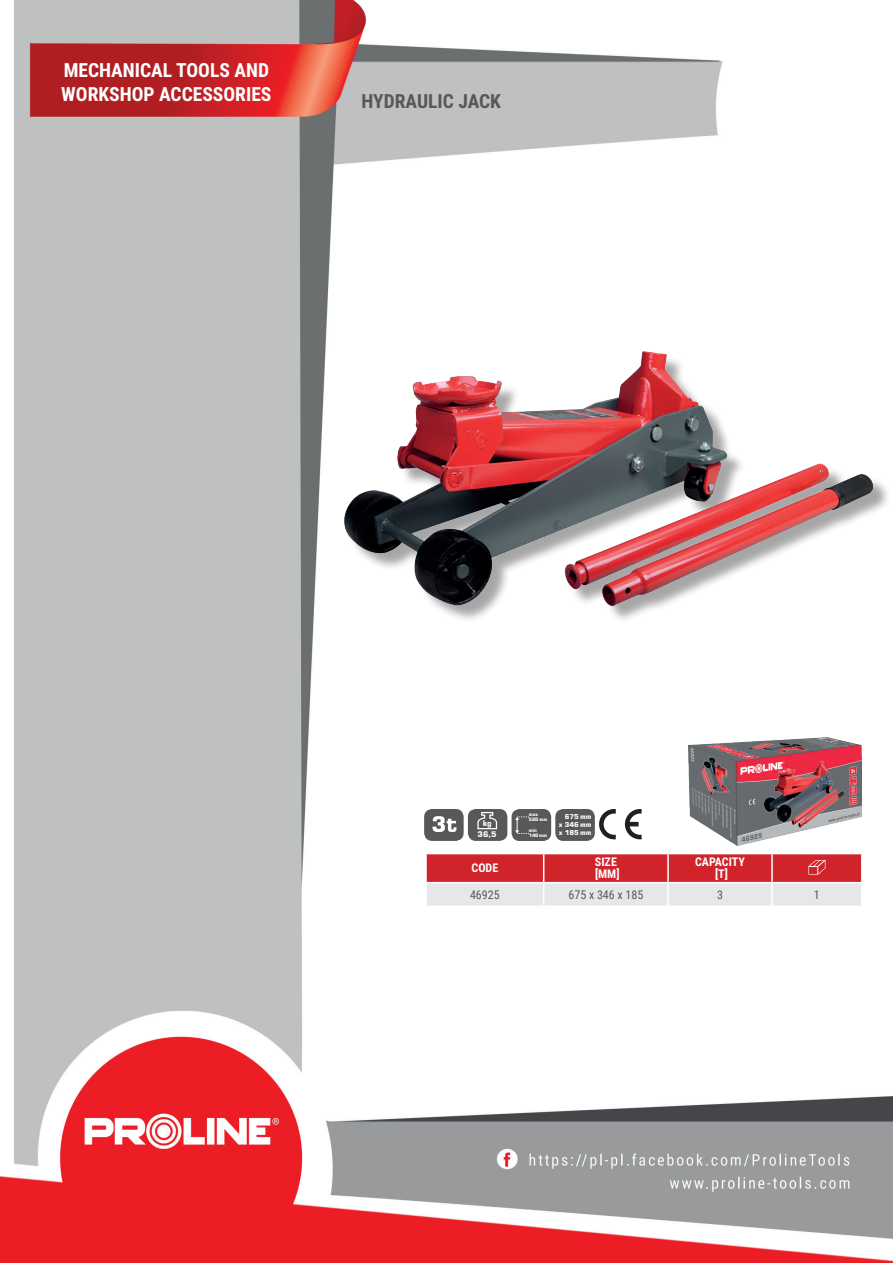
<style>
.page{position:relative;width:893px;height:1263px;background:#fff}
.page>*{position:absolute;margin:0;border:0;box-sizing:border-box;transform-origin:0 0}
.t1{font:700 19.5px/23.4px "Roboto Condensed";color:#fff}
.t2{font:700 19.5px "Roboto Condensed";color:#57585a}
.t3{font:700 12px/12px "Roboto Condensed";color:#fff}
.t4{font:12px "Roboto Condensed";color:#57585a}
.t5{font:700 7.8px "Square 721 BT";color:#fff}
.t6{font:700 7.65px "Square 721 BT";color:#fff}
.t7{font:700 6.6px/7.9px "Square 721 BT";color:#fff;text-align:justify}
.t8{font:700 4.65px/5.6px "Square 721 BT";color:#fff}
</style>
<div class="page">
<img style="left:0;top:0;width:893px;height:1263px">
<div style="left:348px;top:354px;width:543px;height:270px;background:#231f20;opacity:.4"></div>
<img style="left:345px;top:352px;width:527px;height:254px">
<hr style="left:425px;top:854px;width:2px;height:28px;background:#fff">
<hr style="left:425px;top:883px;width:2px;height:22px;background:#fff">
<hr style="left:425px;top:853px;width:119px;height:1px;background:#fff">
<hr style="left:425px;top:882px;width:119px;height:1px;background:#fff">
<hr style="left:425px;top:905px;width:119px;height:2px;background:#fff">
<hr style="left:544px;top:905px;width:124px;height:2px;background:#fff">
<hr style="left:668px;top:905px;width:104px;height:2px;background:#fff">
<hr style="left:772px;top:905px;width:90px;height:2px;background:#fff">
<svg style="left:426px;top:853px;width:436px;height:53px;background:#dd8589"></svg>
<div style="left:425px;top:810px;width:38px;height:30px;background:#57585a;border-radius:7px"></div>
<div style="left:424px;top:809px;width:40px;height:32px;border:1px solid #57585a;border-radius:7px"></div>
<svg style="left:433px;top:816px;width:23px;height:16px"></svg>
<div style="left:469px;top:810px;width:38px;height:30px;background:#57585a;border-radius:7px"></div>
<div style="left:468px;top:809px;width:39px;height:32px;border:1px solid #57585a;border-radius:7px"></div>
<svg style="left:477px;top:812px;width:20px;height:17px"></svg>
<div style="left:512px;top:810px;width:38px;height:30px;background:#57585a;border-radius:7px"></div>
<div style="left:512px;top:809px;width:39px;height:32px;border:1px solid #57585a;border-radius:7px"></div>
<svg style="left:515px;top:817px;width:14px;height:17px"></svg>
<div style="left:556px;top:810px;width:38px;height:30px;background:#57585a;border-radius:7px"></div>
<div style="left:555px;top:809px;width:40px;height:32px;border:1px solid #57585a;border-radius:7px"></div>
<svg style="left:625px;top:809px;width:17px;height:30px"></svg>
<svg style="left:599px;top:809px;width:17px;height:30px"></svg>
<img style="left:689px;top:737px;width:172px;height:108px">
<p class="t1" style="left:61px;top:58px;width:212px">MECHANICAL TOOLS AND<br>WORKSHOP ACCESSORIES</p>
<p class="t2" style="left:361px;top:88px;width:141px">HYDRAULIC JACK</p>
<p class="t5" style="left:483px;top:818px;width:10px">kg</p>
<p class="t6" style="left:478px;top:830px;width:20px">36,5</p>
<p class="t8" style="left:529px;top:811px;width:20px">max<br>520 mm</p>
<p class="t8" style="left:529px;top:827px;width:20px">min<br>140mm</p>
<p class="t7" style="left:559px;top:812px;width:34px;text-indent:6px">675 mm x 346 mm x 185 mm</p>
<p class="t3" style="left:471px;top:862px;width:28px">CODE</p>
<p class="t3" style="left:595px;top:856px;width:26px">SIZE [MM]</p>
<p class="t3" style="left:695px;top:856px;width:51px;text-align:center">CAPACITY [T]</p>
<p class="t4" style="left:470px;top:886px;width:31px">46925</p>
<p class="t4" style="left:568px;top:886px;width:76px">675 x 346 x 185</p>
<p class="t4" style="left:717px;top:886px;width:7px">3</p>
<p class="t4" style="left:814px;top:886px;width:7px">1</p>
</div>
